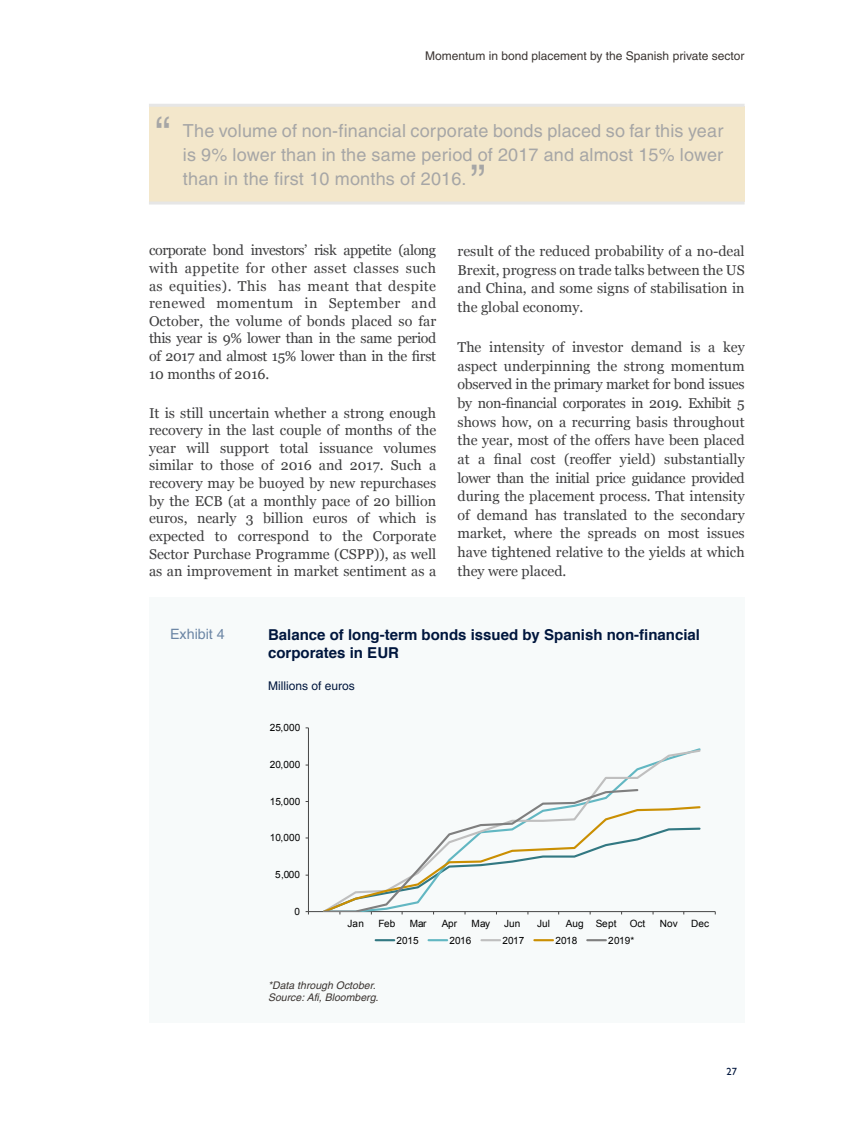
<style>
.page{position:relative;width:851px;height:1127px;background:#fff}
.page>*{position:absolute;margin:0;border:0;box-sizing:border-box;transform-origin:0 0}
._10_-_Texto_Grisete{font:45px "Helvetica";color:#a6a6a6}
._10_-_Texto_Grisete-2{font:18px/24px "Helvetica";letter-spacing:.01em;color:#a6a6a6;text-align:justify}
._13_-_Titulo__Table{font:700 15px/18px "Helvetica";color:#00163d}
._04_-_Texto_general{font:14.25px/17.5px "Georgia";color:#3e3e3f;text-align:justify}
._12_-_Palabra__Table{font:14.25px "Helvetica";color:#6c86a5}
.t1{font:12px "Helvetica";color:#3b3532}
._14_-_Subtitulo__Tab{font:12px "Helvetica";color:#00163d}
._16_-_Source__Tabla{font:italic 10.5px "Helvetica";color:#3b3532}
.t2{font:500 10.5px "Gill Sans MT Std";color:#00163d}
.t3{font:10.05px "Arial";letter-spacing:.015em;color:#000}
</style>
<div class="page">
<div style="left:149px;top:107px;width:595px;height:95px;background:#f3e7cb"></div>
<hr style="left:149px;top:104px;width:595px;height:3px;background:#e6e6e6">
<hr style="left:149px;top:201px;width:595px;height:3px;background:#e6e6e6">
<div style="left:149px;top:597px;width:595px;height:426px;background:#f7fafa"></div>
<hr style="left:308px;top:728px;width:1px;height:183px;background:#454545">
<hr style="left:308px;top:911px;width:407px;height:1px;background:#454545">
<svg style="left:321px;top:912px;width:380px;height:2px"></svg>
<svg style="left:597px;top:748px;width:104px;height:40px"></svg>
<svg style="left:321px;top:806px;width:380px;height:106px"></svg>
<svg style="left:322px;top:788px;width:317px;height:124px"></svg>
<svg style="left:375px;top:939px;width:19px;height:2px"></svg>
<svg style="left:428px;top:939px;width:19px;height:2px"></svg>
<svg style="left:481px;top:939px;width:19px;height:2px"></svg>
<svg style="left:534px;top:939px;width:19px;height:2px"></svg>
<svg style="left:587px;top:939px;width:18px;height:2px"></svg>
<p class="t1" style="left:425px;top:49px;width:321px">Momentum in bond placement by the Spanish private sector</p>
<p class="_10_-_Texto_Grisete" style="left:155px;top:107px;width:16px">“</p>
<p class="_10_-_Texto_Grisete-2" style="left:183px;top:118px;width:542px">The volume of non-financial corporate bonds placed so far this year is 9% lower than in the same period of 2017 and almost 15% lower than in the first 10 months of 2016.</p>
<p class="_10_-_Texto_Grisete" style="left:471px;top:155px;width:16px">”</p>
<p class="_04_-_Texto_general" style="left:149px;top:242px;width:289px">corporate bond investors’ risk appetite (along with appetite for other asset classes such as equities). This has meant that despite renewed momentum in September and October, the volume of bonds placed so far this year is 9% lower than in the same period of 2017 and almost 15% lower than in the first 10 months of 2016.</p>
<p class="_04_-_Texto_general" style="left:149px;top:404px;width:289px">It is still uncertain whether a strong enough recovery in the last couple of months of the year will support total issuance volumes similar to those of 2016 and 2017. Such a recovery may be buoyed by new repurchases by the ECB (at a monthly pace of 20 billion euros, nearly 3 billion euros of which is expected to correspond to the Corporate Sector Purchase Programme (CSPP)), as well as an improvement in market sentiment as a</p>
<p class="_04_-_Texto_general" style="left:457px;top:242px;width:289px;line-height:18.6px">result of the reduced probability of a no-deal Brexit, progress on trade talks between the US and China, and some signs of stabilisation in the global economy.</p>
<p class="_04_-_Texto_general" style="left:457px;top:338px;width:289px;line-height:18.6px">The intensity of investor demand is a key aspect underpinning the strong momentum observed in the primary market for bond issues by non-financial corporates in 2019. Exhibit 5 shows how, on a recurring basis throughout the year, most of the offers have been placed at a final cost (reoffer yield) substantially lower than the initial price guidance provided during the placement process. That intensity of demand has translated to the secondary market, where the spreads on most issues have tightened relative to the yields at which they were placed.</p>
<p class="_12_-_Palabra__Table" style="left:170px;top:625px;width:56px">Exhibit 4</p>
<p class="_13_-_Titulo__Table" style="left:268px;top:626px;width:433px">Balance of long-term bonds issued by Spanish non-financial corporates in EUR</p>
<p class="_14_-_Subtitulo__Tab" style="left:268px;top:678px;width:88px">Millions of euros</p>
<p class="t3" style="left:270px;top:721px;width:32px">25,000</p>
<p class="t3" style="left:270px;top:758px;width:32px">20,000</p>
<p class="t3" style="left:270px;top:794px;width:32px">15,000</p>
<p class="t3" style="left:270px;top:831px;width:32px">10,000</p>
<p class="t3" style="left:275px;top:868px;width:26px">5,000</p>
<p class="t3" style="left:294px;top:905px;width:7px">0</p>
<p class="t3" style="left:347px;top:916px;width:18px">Jan</p>
<p class="t3" style="left:378px;top:916px;width:18px">Feb</p>
<p class="t3" style="left:409px;top:916px;width:18px">Mar</p>
<p class="t3" style="left:442px;top:916px;width:17px">Apr</p>
<p class="t3" style="left:471px;top:916px;width:20px">May</p>
<p class="t3" style="left:504px;top:916px;width:18px">Jun</p>
<p class="t3" style="left:537px;top:916px;width:14px">Jul</p>
<p class="t3" style="left:566px;top:916px;width:52px">Aug Sept</p>
<p class="t3" style="left:629px;top:916px;width:17px">Oct</p>
<p class="t3" style="left:659px;top:916px;width:19px">Nov</p>
<p class="t3" style="left:691px;top:916px;width:19px">Dec</p>
<p class="t3" style="left:396px;top:933px;width:23px">2015</p>
<p class="t3" style="left:449px;top:933px;width:23px">2016</p>
<p class="t3" style="left:502px;top:933px;width:23px">2017</p>
<p class="t3" style="left:555px;top:933px;width:23px">2018</p>
<p class="t3" style="left:608px;top:933px;width:28px">2019*</p>
<p class="_16_-_Source__Tabla" style="left:268px;top:979px;width:109px">*Data through October.</p>
<p class="_16_-_Source__Tabla" style="left:268px;top:991px;width:112px">Source: Afi, Bloomberg.</p>
<p class="t2" style="left:726px;top:1065px;width:12px">27</p>
</div>
